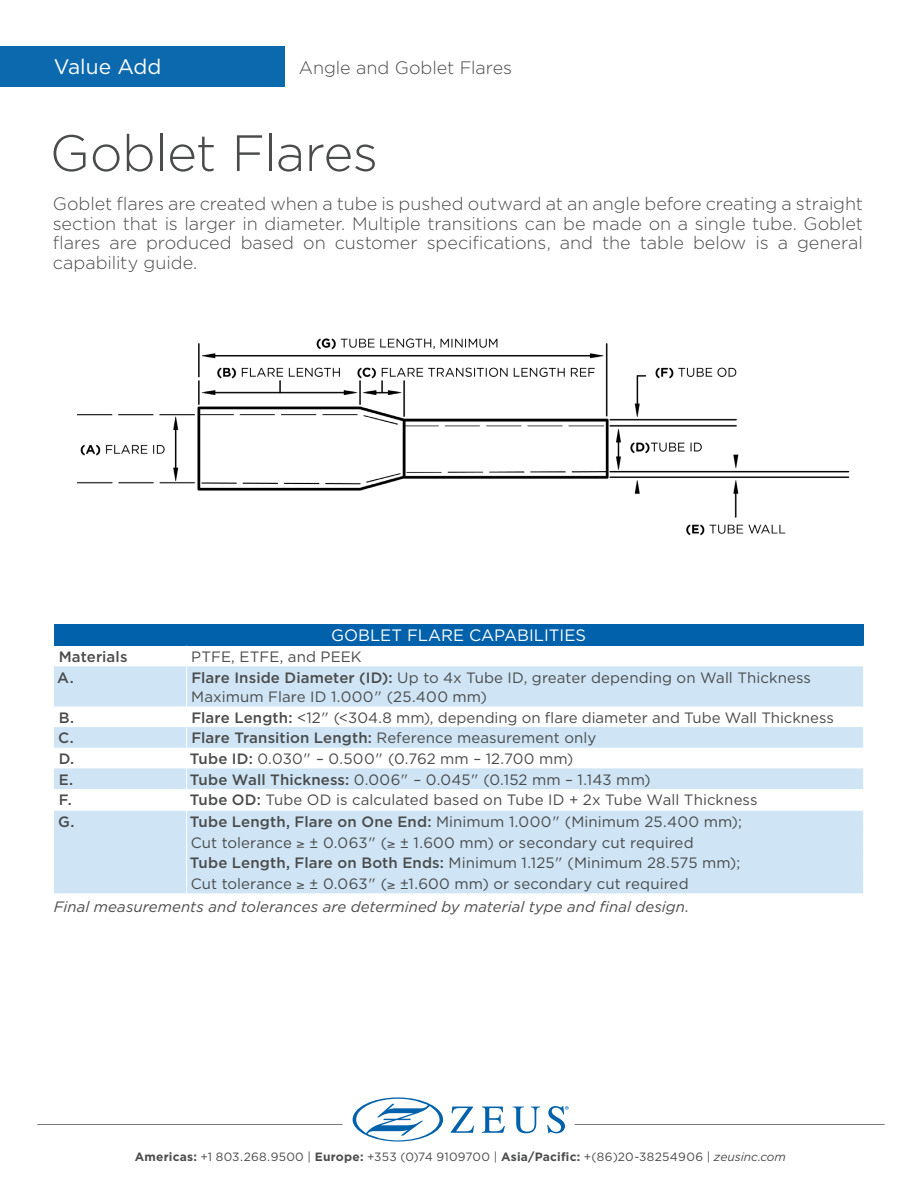
<style>
.page{position:relative;width:918px;height:1188px;background:#fff}
.page>*{position:absolute;margin:0;border:0;box-sizing:border-box;transform-origin:0 0}
.t1{font:300 51px "Gotham";letter-spacing:-.01em;color:#4a4b4b}
.Zeus-Body-Copy{font:21px "Gotham";color:#fff}
.t2{font:300 18px/19.5px "Gotham";letter-spacing:-.005em;color:#4a4b4b;text-align:justify}
.t3{font:16.5px "Gotham";color:#fff}
.t4{font:15px "Gotham";letter-spacing:.005em;color:#4a4b4b}
.t5{font:italic 15px "Gotham";letter-spacing:.005em;color:#4a4b4b}
.t6{font:500 15px "Gotham";letter-spacing:.005em;color:#4a4b4b}
.t7{font:12px "Gotham";letter-spacing:.025em;color:#4a4b4b}
.s1{font-weight:500}
.s2{font-weight:700;color:#4b4c4c}
.s3{font-style:italic}
</style>
<div class="page">
<div style="left:54px;top:624px;width:810px;height:22px;background:#0161aa"></div>
<svg style="left:54px;top:666px;width:809px;height:227px;fill:#cfe5f5"></svg>
<hr style="left:186px;top:666px;width:1px;height:40px;background:#fff">
<svg style="left:186px;top:706px;width:1px;height:187px"></svg>
<div style="left:0;top:47px;width:284px;height:40px;background:#0d69ae"></div>
<img style="left:77px;top:338px;width:773px;height:198px">
<hr style="left:575px;top:1124px;width:309px;height:1px;background:#797a78">
<svg style="left:451px;top:1107px;width:23px;height:26px"></svg>
<svg style="left:482px;top:1107px;width:23px;height:26px"></svg>
<svg style="left:513px;top:1107px;width:27px;height:26px"></svg>
<svg style="left:353px;top:1097px;width:90px;height:45px"></svg>
<svg style="left:547px;top:1106px;width:22px;height:27px"></svg>
<hr style="left:38px;top:1124px;width:304px;height:1px;background:#797a78">
<p class="Zeus-Body-Copy" style="left:54px;top:53px;width:109px">Value Add</p>
<p class="t2" style="left:299px;top:57px;width:215px">Angle and Goblet Flares</p>
<p class="t1" style="left:50px;top:121px;width:330px">Goblet Flares</p>
<p class="t2" style="left:53px;top:193px;width:812px">Goblet flares are created when a tube is pushed outward at an angle before creating a straight section that is larger in diameter. Multiple transitions can be made on a single tube. Goblet flares are produced based on customer specifications, and the table below is a general capability guide.</p>
<p class="t3" style="left:331px;top:625px;width:256px">GOBLET FLARE CAPABILITIES</p>
<p class="t6" style="left:59px;top:647px;width:70px">Materials</p>
<p class="t4" style="left:191px;top:647px;width:172px">PTFE, ETFE, and PEEK</p>
<p class="t6" style="left:57px;top:668px;width:18px">A.</p>
<p class="t4" style="left:191px;top:668px;width:621px"><span class="s1">Flare Inside Diameter (ID):</span> Up to 4x Tube ID, greater depending on Wall Thickness</p>
<p class="t4" style="left:191px;top:687px;width:297px">Maximum Flare ID 1.000" (25.400 mm)</p>
<p class="t6" style="left:59px;top:708px;width:17px">B.</p>
<p class="t4" style="left:191px;top:708px;width:644px"><span class="s1">Flare Length:</span> &lt;12" (&lt;304.8 mm), depending on flare diameter and Tube Wall Thickness</p>
<p class="t6" style="left:58px;top:728px;width:17px">C.</p>
<p class="t4" style="left:191px;top:729px;width:406px"><span class="s1">Flare Transition Length:</span> Reference measurement only</p>
<p class="t6" style="left:59px;top:749px;width:17px">D.</p>
<p class="t4" style="left:190px;top:749px;width:385px"><span class="s1">Tube ID:</span> 0.030" – 0.500" (0.762 mm – 12.700 mm)</p>
<p class="t6" style="left:59px;top:770px;width:16px">E.</p>
<p class="t4" style="left:190px;top:770px;width:462px"><span class="s1">Tube Wall Thickness:</span> 0.006" – 0.045" (0.152 mm – 1.143 mm)</p>
<p class="t6" style="left:59px;top:790px;width:15px">F.</p>
<p class="t4" style="left:190px;top:790px;width:569px"><span class="s1">Tube OD:</span> Tube OD is calculated based on Tube ID + 2x Tube Wall Thickness</p>
<p class="t6" style="left:58px;top:812px;width:18px">G.</p>
<p class="t4" style="left:190px;top:812px;width:553px"><span class="s1">Tube Length, Flare on One End:</span> Minimum 1.000" (Minimum 25.400 mm);</p>
<p class="t4" style="left:191px;top:833px;width:504px">Cut tolerance ≥ ± 0.063" (≥ ± 1.600 mm) or secondary cut required</p>
<p class="t4" style="left:190px;top:853px;width:552px"><span class="s1">Tube Length, Flare on Both Ends:</span> Minimum 1.125" (Minimum 28.575 mm);</p>
<p class="t4" style="left:191px;top:874px;width:499px">Cut tolerance ≥ ± 0.063" (≥ ±1.600 mm) or secondary cut required</p>
<p class="t5" style="left:54px;top:897px;width:637px">Final measurements and tolerances are determined by material type and final design.</p>
<p class="t7" style="left:135px;top:1149px;width:653px"><span class="s2">Americas:</span> +1 803.268.9500 | <span class="s2">Europe:</span> +353 (0)74 9109700 | <span class="s2">Asia/Pacific:</span> +(86)20-38254906 | <span class="s3">zeusinc.com</span></p>
</div>
